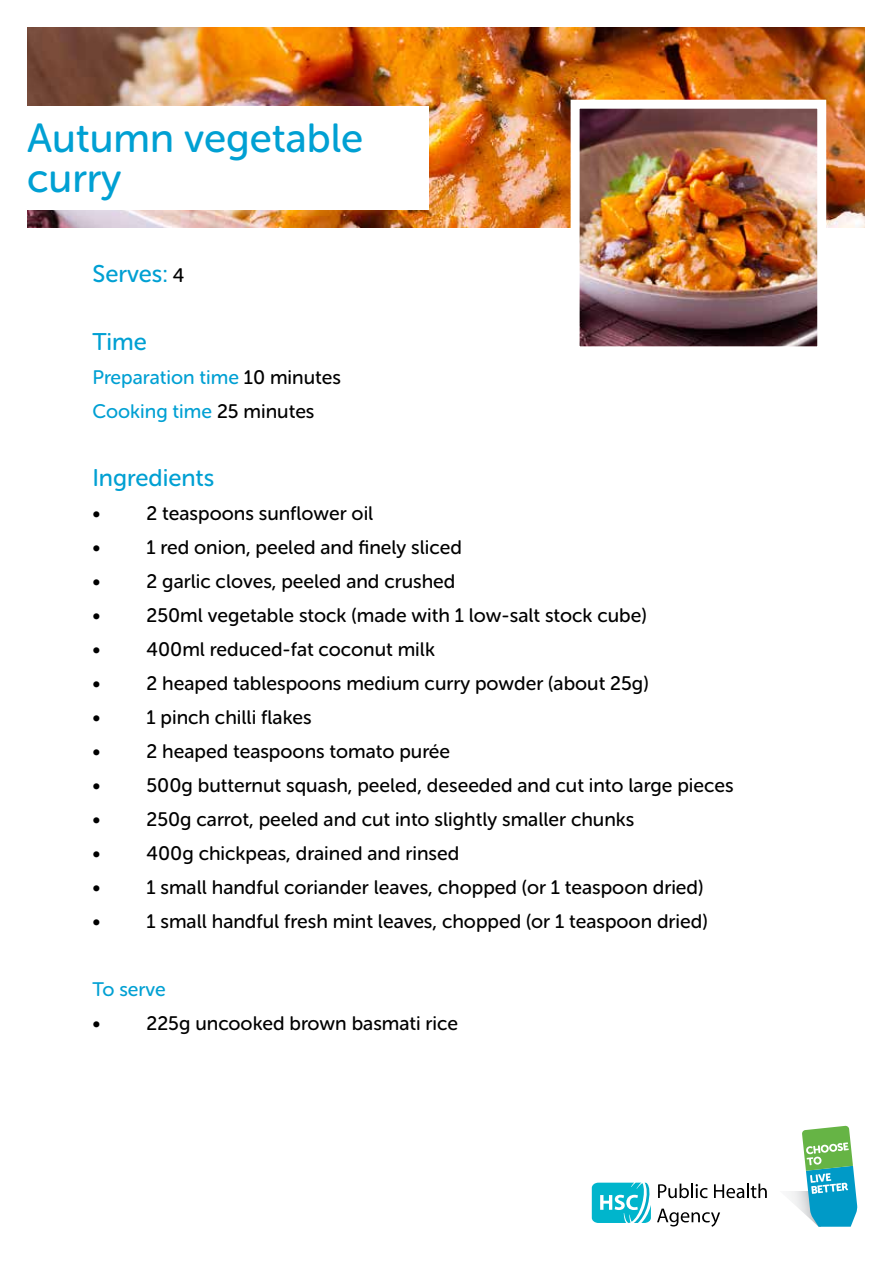
<style>
.page{position:relative;width:893px;height:1263px;background:#fff}
.page>*{position:absolute;margin:0;border:0;box-sizing:border-box;transform-origin:0 0}
.t1{font:40.5px/40.5px "Museo Sans Rounded 500";color:#00a0d3}
.t2{font:24px "Museo Sans Rounded 500";color:#00a0d3}
.t3{font:19.5px "Museo Sans Rounded 500";color:#000}
.t4{font:19.5px/34px "Museo Sans Rounded 500";color:#00a0d3}
.s1{font-size:19.5px;color:#000}
.s2{color:#000}
</style>
<div class="page">
<svg style="left:802px;top:1126px;width:55px;height:101px"></svg>
<svg style="left:591px;top:1182px;width:176px;height:45px"></svg>
<img style="left:27px;top:28px;width:838px;height:199px">
<div style="left:0;top:106px;width:428px;height:104px;background:#fff"></div>
<img style="left:581px;top:110px;width:235px;height:235px">
<div style="left:571px;top:100px;width:255px;height:255px;border:9px solid #fff"></div>
<h1 class="t1" style="left:27px;top:118px;width:338px">Autumn vegetable curry</h1>
<p class="t2" style="left:92px;top:260px;width:94px">Serves: <span class="s1">4</span></p>
<p class="t2" style="left:92px;top:328px;width:56px">Time</p>
<p class="t4" style="left:92px;top:360px;width:250px">Preparation time <span class="s2">10 minutes<br></span>Cooking time <span class="s2">25 minutes</span></p>
<p class="t2" style="left:92px;top:464px;width:123px">Ingredients</p>
<p class="t3" style="left:92px;top:502px;width:282px">• 2 teaspoons sunflower oil</p>
<p class="t3" style="left:92px;top:536px;width:371px">• 1 red onion, peeled and finely sliced</p>
<p class="t3" style="left:92px;top:570px;width:364px">• 2 garlic cloves, peeled and crushed</p>
<p class="t3" style="left:92px;top:604px;width:556px">• 250ml vegetable stock (made with 1 low-salt stock cube)</p>
<p class="t3" style="left:92px;top:638px;width:344px">• 400ml reduced-fat coconut milk</p>
<p class="t3" style="left:92px;top:672px;width:558px">• 2 heaped tablespoons medium curry powder (about 25g)</p>
<p class="t3" style="left:92px;top:706px;width:221px">• 1 pinch chilli flakes</p>
<p class="t3" style="left:92px;top:740px;width:359px">• 2 heaped teaspoons tomato purée</p>
<p class="t3" style="left:92px;top:774px;width:643px">• 500g butternut squash, peeled, deseeded and cut into large pieces</p>
<p class="t3" style="left:92px;top:808px;width:543px">• 250g carrot, peeled and cut into slightly smaller chunks</p>
<p class="t3" style="left:92px;top:842px;width:368px">• 400g chickpeas, drained and rinsed</p>
<p class="t3" style="left:92px;top:876px;width:612px">• 1 small handful coriander leaves, chopped (or 1 teaspoon dried)</p>
<p class="t3" style="left:92px;top:910px;width:617px">• 1 small handful fresh mint leaves, chopped (or 1 teaspoon dried)</p>
<p class="t4" style="left:92px;top:972px;width:75px">To serve</p>
<p class="t3" style="left:92px;top:1012px;width:367px">• 225g uncooked brown basmati rice</p>
</div>
